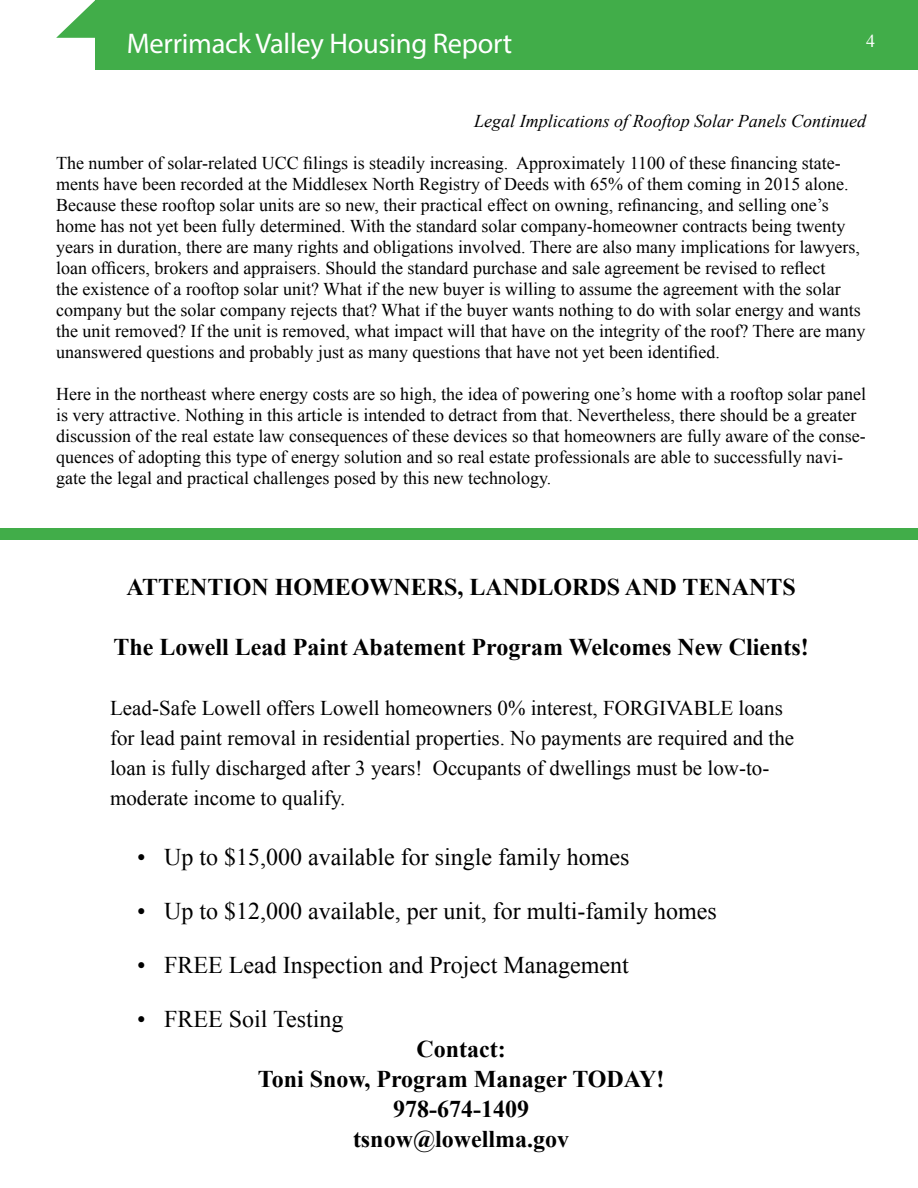
<style>
.page{position:relative;width:918px;height:1188px;background:#fff}
.page>*{position:absolute;margin:0;border:0;box-sizing:border-box;transform-origin:0 0}
.t1{font:28.5px "Myriad Pro";letter-spacing:-.01em;color:#fff}
.t2{font:700 24px/30px "Times New Roman";color:#000;text-align:center}
.t3{font:24px "Times New Roman";color:#000}
.t4{font:21px/30px "Times New Roman";color:#000}
.t5{font:18px/21px "Times New Roman";color:#000}
.t6{font:italic 18px "Times New Roman";color:#000}
.t7{font:18px "Times New Roman";color:#fff}
</style>
<div class="page">
<svg style="left:56px;top:0;width:39px;height:38px"></svg>
<div style="left:95px;top:0;width:823px;height:70px;background:#41ad49"></div>
<div style="left:0;top:528px;width:918px;height:12px;background:#41ad49"></div>
<h1 class="t1" style="left:127px;top:26px;width:387px">Merrimack Valley Housing Report</h1>
<p class="t7" style="left:866px;top:28px;width:10px">4</p>
<p class="t6" style="left:474px;top:109px;width:394px">Legal Implications of Rooftop Solar Panels Continued</p>
<p class="t5" style="left:56px;top:152px;width:811px">The number of solar-related UCC filings is steadily increasing. Approximately 1100 of these financing state&shy;ments have been recorded at the Middlesex North Registry of Deeds with 65% of them coming in 2015 alone.<br>Because these rooftop solar units are so new, their practical effect on owning, refinancing, and selling one’s home has not yet been fully determined. With the standard solar company-homeowner contracts being twenty years in duration, there are many rights and obligations involved. There are also many implications for lawyers, loan officers, brokers and appraisers. Should the standard purchase and sale agreement be revised to reflect<br>the existence of a rooftop solar unit? What if the new buyer is willing to assume the agreement with the solar company but the solar company rejects that? What if the buyer wants nothing to do with solar energy and wants the unit removed? If the unit is removed, what impact will that have on the integrity of the roof? There are many unanswered questions and probably just as many questions that have not yet been identified.</p>
<p class="t5" style="left:56px;top:383px;width:811px">Here in the northeast where energy costs are so high, the idea of powering one’s home with a rooftop solar panel is very attractive. Nothing in this article is intended to detract from that. Nevertheless, there should be a greater discussion of the real estate law consequences of these devices so that homeowners are fully aware of the conse&shy;quences of adopting this type of energy solution and so real estate professionals are able to successfully navi&shy;gate the legal and practical challenges posed by this new technology.</p>
<h2 class="t2" style="left:127px;top:571px;width:671px">ATTENTION HOMEOWNERS, LANDLORDS AND TENANTS</h2>
<h2 class="t2" style="left:114px;top:631px;width:697px">The Lowell Lead Paint Abatement Program Welcomes New Clients!</h2>
<p class="t4" style="left:110px;top:693px;width:686px">Lead-Safe Lowell offers Lowell homeowners 0% interest, FORGIVABLE loans for lead paint removal in residential properties. No payments are required and the loan is fully discharged after 3 years! Occupants of dwellings must be low-to&shy;moderate income to qualify.</p>
<h2 class="t3" style="left:137px;top:841px;width:494px">• Up to $15,000 available for single family homes</h2>
<h2 class="t3" style="left:137px;top:895px;width:581px">• Up to $12,000 available, per unit, for multi-family homes</h2>
<h2 class="t3" style="left:137px;top:949px;width:493px">• FREE Lead Inspection and Project Management</h2>
<h2 class="t3" style="left:137px;top:1003px;width:208px">• FREE Soil Testing</h2>
<h2 class="t2" style="left:258px;top:1033px;width:408px">Contact:<br>Toni Snow, Program Manager TODAY!<br>978-674-1409<br>tsnow@lowellma.gov</h2>
</div>
